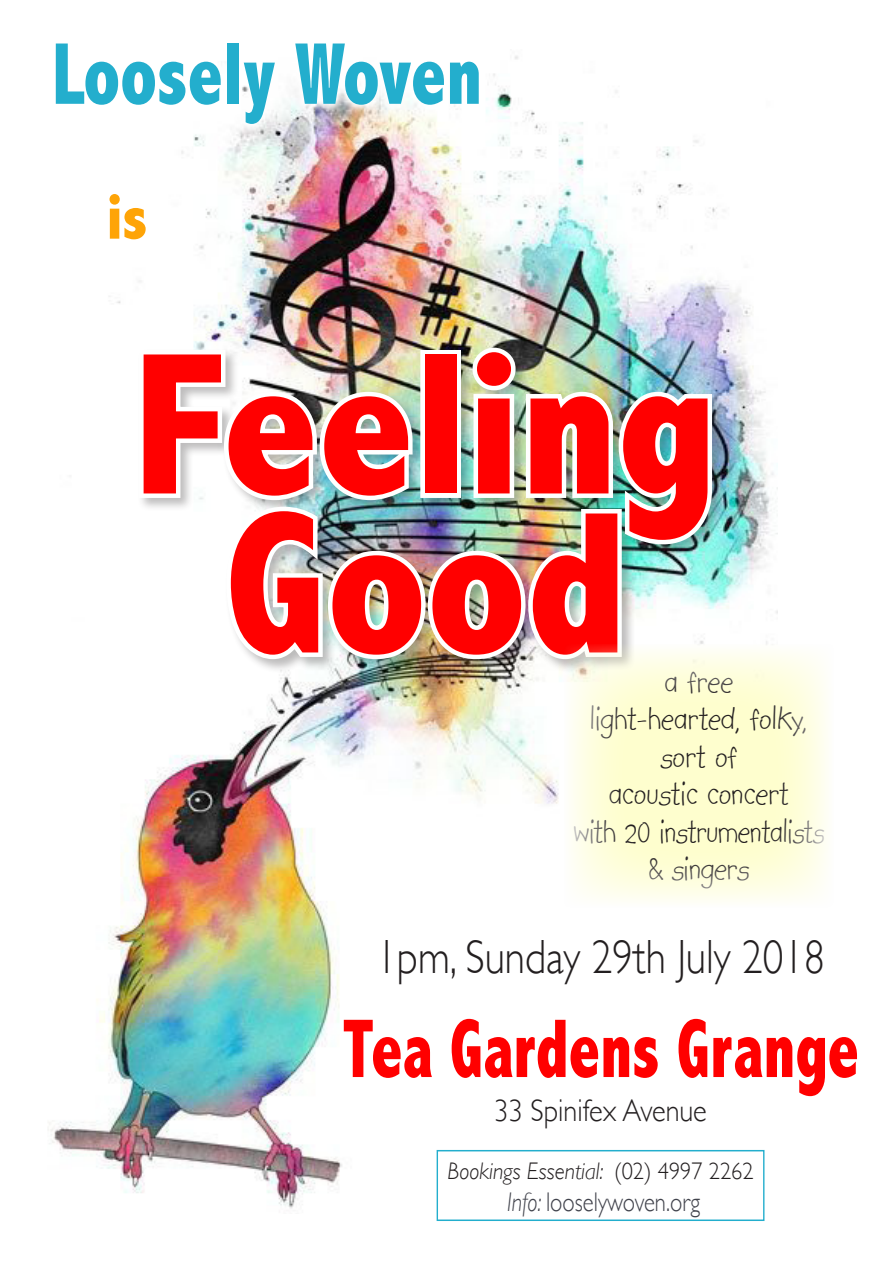
<style>
.page{position:relative;width:893px;height:1263px;background:#fff}
.page>*{position:absolute;margin:0;border:0;box-sizing:border-box;transform-origin:0 0}
.t1{font:800 condensed 204px/159px "Abadi";color:#f00;text-align:center}
.t2{font:800 condensed 88.5px "Abadi";color:#23aecd;scale:.85 1}
.t3{font:800 condensed 84px "Abadi";color:#f00;scale:.8 1}
.t4{font:800 condensed 64.5px "Abadi";color:#fea407;scale:.95 1}
.t5{font:300 48px "Gill Sans";color:#231f20;scale:.86 1}
.t6{font:36px/37.5px "Kidprint";color:#231f20;text-align:center;scale:.93 1}
.t7{font:300 31.5px "Gill Sans";color:#231f20;scale:.9 1}
.t8{font:300 27px "Gill Sans";color:#40424b;scale:.84 1}
.t9{font:italic 300 24px "Gill Sans";color:#231f20;scale:.93 1}
.s1{font-style:normal}
.s2{font-style:italic}
</style>
<div class="page">
<img style="left:48px;top:56px;width:729px;height:1153px">
<div style="left:427px;top:1140px;width:347px;height:91px;background:#fff"></div>
<div style="left:437px;top:1150px;width:327px;height:71px;border:1px solid #23aecd"></div>
<svg style="left:397px;top:947px;width:61px;height:40px"></svg>
<svg style="left:464px;top:936px;width:202px;height:51px"></svg>
<svg style="left:672px;top:936px;width:105px;height:51px"></svg>
<svg style="left:493px;top:1094px;width:216px;height:37px"></svg>
<div style="left:46px;top:34px;width:442px;height:100px;background:#fff"></div>
<div style="left:102px;top:187px;width:51px;height:60px;background:#fff"></div>
<div style="left:137px;top:346px;width:589px;height:327px;background:#231f20;opacity:.3"></div>
<img style="left:135px;top:341px;width:581px;height:324px">
<svg style="left:564px;top:644px;width:263px;height:263px"></svg>
<p class="t2" style="left:52px;top:23px;width:508px">Loosely Woven</p>
<p class="t4" style="left:107px;top:180px;width:44px">is</p>
<p class="t1" style="left:134px;top:346px;width:586px">Feeling<br>Good</p>
<p class="t6" style="left:573px;top:663px;width:272px">a free<br>light-hearted, folky, sort of<br>acoustic concert<br>with 20 instrumentalists &amp; singers</p>
<p class="t5" style="left:376px;top:919px;width:523px">1pm, Sunday 29th July 2018</p>
<p class="t3" style="left:342px;top:1000px;width:648px">Tea Gardens Grange</p>
<p class="t7" style="left:494px;top:1085px;width:238px">33 Spinifex Avenue</p>
<p class="t9" style="left:448px;top:1157px;width:331px">Bookings Essential: <span class="s1">(02) 4997 2262</span></p>
<p class="t8" style="left:507px;top:1181px;width:231px"><span class="s2">Info:</span> looselywoven.org</p>
</div>
